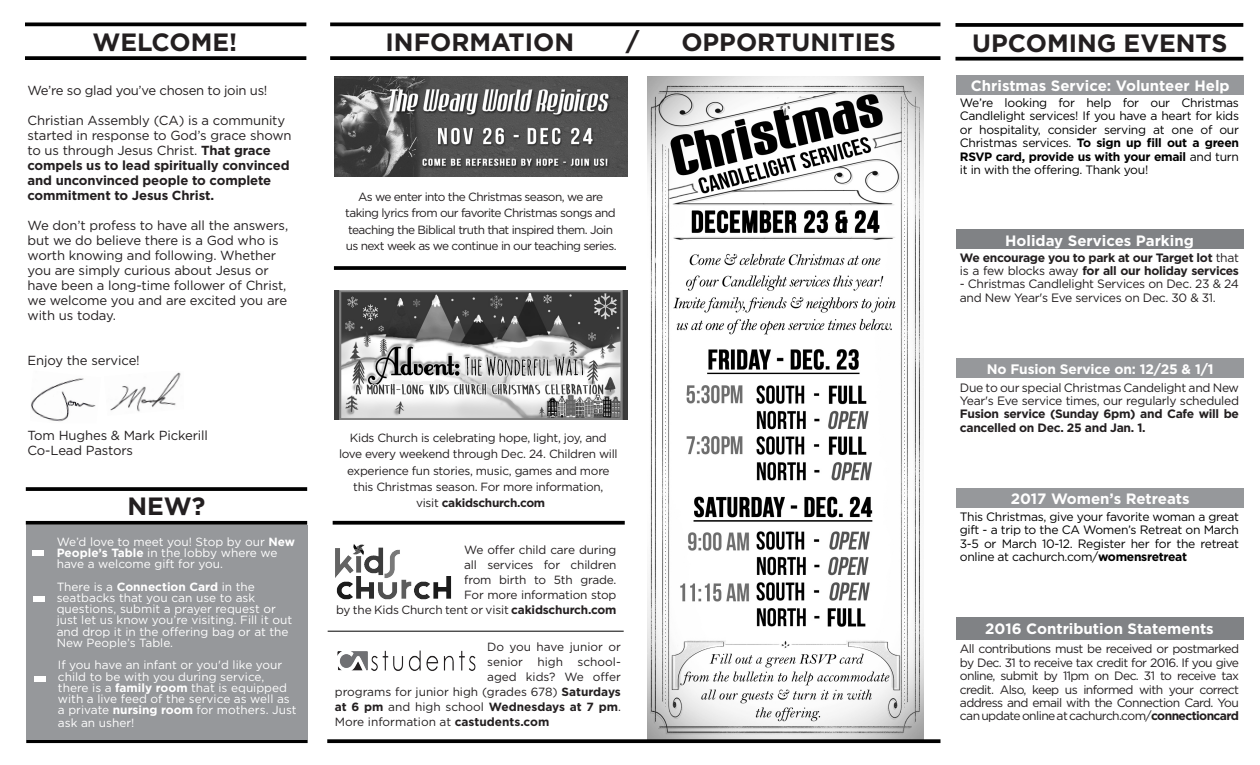
<style>
.page{position:relative;width:1260px;height:765px;background:#fff}
.page>*{position:absolute;margin:0;border:0;box-sizing:border-box;transform-origin:0 0}
.t1{font:700 25px "Gotham";color:#231f20}
.t2{font:700 15px "Gotham";color:#fff}
.t3{font:700 13.75px "Gotham";letter-spacing:-.01em;color:#fff}
.t4{font:13.12px/15px "Gotham";letter-spacing:-.01em;color:#231f20}
.t5{font:700 13.12px/15px "Gotham";letter-spacing:-.01em;color:#231f20}
.t6{font:12.12px/13.4px "Gotham";letter-spacing:-.025em;color:#231f20;text-align:justify}
.t7{font:12.12px/13.4px "Gotham";letter-spacing:-.025em;color:#000;text-align:justify}
.t8{font:700 12.12px/13.4px "Gotham";letter-spacing:-.025em;color:#231f20}
.t9{font:11.88px/11.2px "Gotham";color:#fff}
.t10{font:11.88px/15px "Gotham";letter-spacing:-.025em;color:#231f20;text-align:right}
.t11{font:11.88px/16.2px "Gotham";letter-spacing:-.05em;color:#231f20;text-align:center}
.t12{font:11.88px "Gotham";color:#231f20}
.t13{font:700 11.88px "Gotham";color:#231f20}
.t14{font:700 11.88px "Gotham";letter-spacing:-.025em;color:#231f20}
.s1{font-weight:400}
.s2{font-weight:700}
</style>
<div class="page">
<img style="left:647px;top:76px;width:276px;height:663px">
<svg style="left:955px;top:23px;width:288px;height:4px"></svg>
<svg style="left:26px;top:739px;width:282px;height:4px"></svg>
<svg style="left:955px;top:57px;width:288px;height:4px"></svg>
<svg style="left:327px;top:739px;width:614px;height:4px;background:#121212"></svg>
<svg style="left:25px;top:22px;width:281px;height:4px"></svg>
<svg style="left:330px;top:22px;width:610px;height:4px;background:#1f1f1f"></svg>
<svg style="left:25px;top:56px;width:281px;height:4px"></svg>
<svg style="left:333px;top:521px;width:292px;height:4px"></svg>
<svg style="left:330px;top:56px;width:610px;height:4px;background:#0f0f0f"></svg>
<img style="left:31px;top:378px;width:65px;height:44px">
<img style="left:110px;top:372px;width:71px;height:40px">
<div style="left:27px;top:525px;width:281px;height:214px;background:#96989b"></div>
<svg style="left:26px;top:487px;width:281px;height:4px"></svg>
<svg style="left:26px;top:521px;width:281px;height:4px"></svg>
<hr style="left:328px;top:631px;width:296px;height:1px;background:#000">
<img style="left:335px;top:544px;width:117px;height:56px">
<img style="left:337px;top:650px;width:139px;height:21px">
<div style="left:32px;top:551px;width:11px;height:5px;background:#fff"></div>
<div style="left:33px;top:596px;width:11px;height:5px;background:#fff"></div>
<div style="left:35px;top:676px;width:11px;height:5px;background:#fff"></div>
<svg style="left:334px;top:266px;width:292px;height:4px"></svg>
<div style="left:956px;top:617px;width:288px;height:23px;background:#808285"></div>
<div style="left:956px;top:75px;width:288px;height:20px;background:#96989b"></div>
<div style="left:956px;top:230px;width:288px;height:19px;background:#808285"></div>
<div style="left:956px;top:488px;width:288px;height:19px;background:#96989b"></div>
<img style="left:335px;top:290px;width:292px;height:129px">
<img style="left:335px;top:76px;width:292px;height:100px">
<div style="left:956px;top:358px;width:288px;height:20px;background:#96989b"></div>
<p class="t1" style="left:626px;top:24px;width:15px">/</p>
<p class="t1" style="left:92px;top:25px;width:147px">WELCOME!</p>
<p class="t1" style="left:386px;top:25px;width:190px">INFORMATION</p>
<p class="t1" style="left:681px;top:26px;width:216px">OPPORTUNITIES</p>
<p class="t1" style="left:972px;top:27px;width:257px">UPCOMING EVENTS</p>
<p class="t4" style="left:28px;top:82px;width:241px">We’re so glad you’ve chosen to join us!</p>
<p class="t5" style="left:28px;top:112px;width:266px"><span class="s1">Christian Assembly (CA) is a community started in response to God’s grace shown to us through Jesus Christ.</span> That grace compels us to lead spiritually convinced and unconvinced people to complete commitment to Jesus Christ.</p>
<p class="t4" style="left:28px;top:217px;width:262px">We don’t profess to have all the answers, but we do believe there is a God who is worth knowing and following. Whether you are simply curious about Jesus or have been a long-time follower of Christ, we welcome you and are excited you are with us today.</p>
<p class="t4" style="left:28px;top:352px;width:114px">Enjoy the service!</p>
<p class="t4" style="left:28px;top:427px;width:182px">Tom Hughes &amp; Mark Pickerill</p>
<p class="t4" style="left:28px;top:442px;width:107px">Co-Lead Pastors</p>
<p class="t1" style="left:127px;top:489px;width:80px">NEW?</p>
<p class="t9" style="left:57px;top:536px;width:240px">We’d love to meet you! Stop by our <span class="s2">New<br>People’s Table</span> in the lobby where we have a welcome gift for you.</p>
<p class="t9" style="left:57px;top:581px;width:237px">There is a <span class="s2">Connection Card</span> in the seatbacks that you can use to ask questions, submit a prayer request or just let us know you’re visiting. Fill it out and drop it in the offering bag or at the New People’s Table.</p>
<p class="t9" style="left:58px;top:659px;width:240px">If you have an infant or you'd like your child to be with you during service, there is a <span class="s2">family room</span> that is equipped with a live feed of the service as well as a private <span class="s2">nursing room</span> for mothers. Just</p>
<p class="t9" style="left:58px;top:717px;width:78px">ask an usher!</p>
<p class="t11" style="left:345px;top:189px;width:273px">As we enter into the Christmas season, we are taking lyrics from our favorite Christmas songs and teaching the Biblical truth that inspired them. Join us next week as we continue in our teaching series.</p>
<p class="t10" style="left:339px;top:430px;width:280px;line-height:16.2px;text-align:center">Kids Church is celebrating hope, light, joy, and love every weekend through Dec. 24. Children will experience fun stories, music, games and more this Christmas season. For more information,</p>
<p class="t14" style="left:416px;top:495px;width:131px"><span class="s1">visit</span> cakidschurch.com</p>
<p class="t10" style="left:336px;top:542px;width:282px">We offer child care during<br>all services for children<br>from birth to 5th grade.<br>For more information stop<br>by the Kids Church tent or visit <span class="s2">cakidschurch.com</span></p>
<p class="t12" style="left:487px;top:639px;width:135px">Do you have junior or</p>
<p class="t12" style="left:487px;top:654px;width:135px">senior high school-</p>
<p class="t12" style="left:487px;top:669px;width:135px">aged kids? We offer</p>
<p class="t12" style="left:335px;top:684px;width:288px">programs for junior high (grades 678) <span class="s2">Saturdays</span></p>
<p class="t13" style="left:335px;top:699px;width:288px">at 6 pm <span class="s1">and high school</span> Wednesdays at 7 pm<span class="s1">.</span></p>
<p class="t12" style="left:335px;top:714px;width:216px">More information at <span class="s2">castudents.com</span></p>
<p class="t2" style="left:971px;top:76px;width:260px">Christmas Service: Volunteer Help</p>
<p class="t7" style="left:960px;top:96px;width:281px">We’re looking for help for our Christmas Candlelight services! If you have a heart for kids or hospitality, consider serving at one of our Christmas services. <span class="s2">To sign up fill out a green RSVP card, provide us with your email</span> and turn it in with the offering. Thank you!</p>
<p class="t2" style="left:1005px;top:231px;width:190px">Holiday Services Parking</p>
<p class="t8" style="left:960px;top:251px;width:281px">We encourage you to park at our Target lot <span class="s1">that is a few blocks away</span> for all our holiday services</p>
<p class="t6" style="left:960px;top:277px;width:281px">- Christmas Candlelight Services on Dec. 23 &amp; 24 and New Year's Eve services on Dec. 30 &amp; 31.</p>
<p class="t3" style="left:987px;top:360px;width:229px">No Fusion Service on: 12/25 &amp; 1/1</p>
<p class="t6" style="left:960px;top:380px;width:281px">Due to our special Christmas Candelight and New Year's Eve service times, our regularly scheduled <span class="s2">Fusion service (Sunday 6pm) and Cafe will be cancelled on Dec. 25 and Jan. 1.</span></p>
<p class="t2" style="left:1011px;top:489px;width:180px">2017 Women’s Retreats</p>
<p class="t7" style="left:960px;top:510px;width:281px">This Christmas, give your favorite woman a great gift - a trip to the CA Women’s Retreat on March 3-5 or March 10-12. Register her for the retreat online at cachurch.com/<span class="s2">womensretreat</span></p>
<p class="t2" style="left:985px;top:619px;width:230px">2016 Contribution Statements</p>
<p class="t6" style="left:960px;top:642px;width:281px">All contributions must be received or postmarked by Dec. 31 to receive tax credit for 2016. If you give online, submit by 11pm on Dec. 31 to receive tax credit. Also, keep us informed with your correct address and email with the Connection Card. You can update online at cachurch.com/<span class="s2">connectioncard</span></p>
</div>
